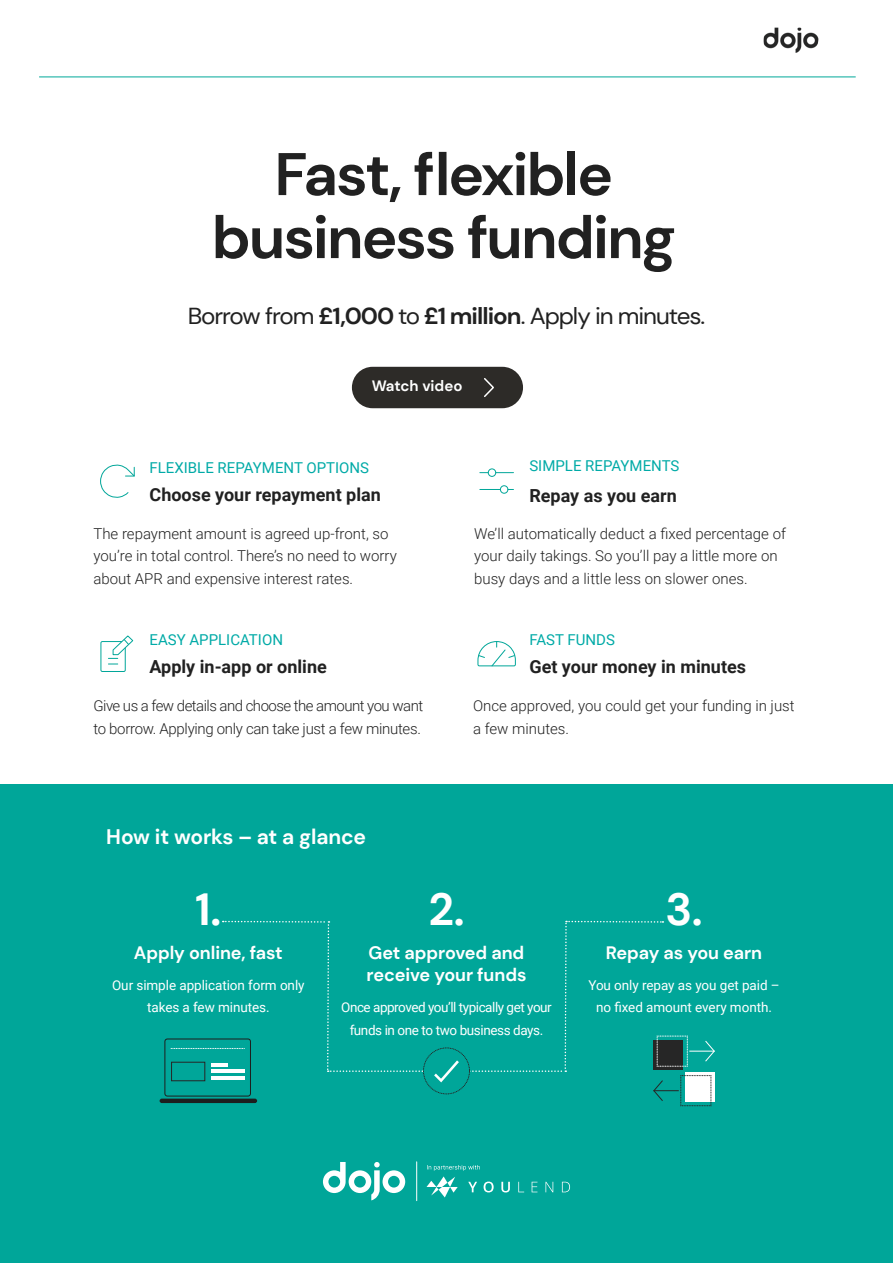
<style>
.page{position:relative;width:893px;height:1263px;background:#fff}
.page>*{position:absolute;margin:0;border:0;box-sizing:border-box;transform-origin:0 0}
.t1{font:700 60px/63px "DM Sans";letter-spacing:-.035em;color:#212121;text-align:center}
.t2{font:700 45px "DM Sans";color:#fff}
.t3{font:23.1px "DM Sans";letter-spacing:-.045em;color:#212121;scale:1.05 1}
.t4{font:700 21px "DM Sans";letter-spacing:-.005em;color:#fff}
.t5{font:700 18px "Roboto";color:#212121}
.t6{font:700 18px/22.5px "DM Sans";letter-spacing:-.005em;color:#fff}
.t7{font:300 15px/22.5px "Roboto";color:#212121}
.t8{font:300 15px/22.5px "Roboto";letter-spacing:-.03em;color:#212121}
.t9{font:15px "Roboto";color:#00aaa7}
.t10{font:700 15px "DM Sans";color:#fff}
.t11{font:13.5px/22.5px "Roboto";letter-spacing:-.005em;color:#fff;text-align:center}
.t12{font:13.5px/22.5px "Roboto";letter-spacing:-.035em;color:#fff;text-align:center}
.s1{font-weight:700}
</style>
<div class="page">
<div style="left:0;top:784px;width:893px;height:479px;background:#00a699"></div>
<div style="left:352px;top:367px;width:171px;height:41px;background:#2d2b28;border-radius:21px"></div>
<hr style="left:416px;top:1162px;width:1px;height:39px;background:#fff">
<svg style="left:323px;top:1162px;width:82px;height:38px"></svg>
<svg style="left:426px;top:1165px;width:144px;height:32px"></svg>
<hr style="left:39px;top:77px;width:817px;height:1px;background:#00a89a">
<img style="left:764px;top:28px;width:55px;height:25px">
<svg style="left:484px;top:378px;width:10px;height:19px"></svg>
<div style="left:165px;top:1039px;width:86px;height:57px;border:1px solid #1d1e1e;border-radius:3px"></div>
<div style="left:160px;top:1098px;width:97px;height:5px;background:#1d1e1e;border-radius:2px"></div>
<svg style="left:171px;top:921px;width:544px;height:185px"></svg>
<svg style="left:100px;top:464px;width:35px;height:34px"></svg>
<svg style="left:480px;top:489px;width:20px;height:1px"></svg>
<div style="left:500px;top:485px;width:8px;height:9px;border:1px solid #00a699;border-radius:50%"></div>
<svg style="left:496px;top:472px;width:17px;height:1px"></svg>
<div style="left:488px;top:468px;width:8px;height:9px;border:1px solid #00a699;border-radius:50%"></div>
<svg style="left:100px;top:635px;width:34px;height:37px"></svg>
<svg style="left:477px;top:641px;width:39px;height:26px"></svg>
<h1 class="t1" style="left:212px;top:143px;width:465px">Fast, flexible business funding</h1>
<h3 class="t3" style="left:188px;top:302px;width:494px">Borrow from <span class="s1">£1,000</span> to <span class="s1">£1 million</span>. Apply in minutes.</h3>
<p class="t10" style="left:372px;top:377px;width:92px">Watch video</p>
<p class="t9" style="left:150px;top:457px;width:221px">FLEXIBLE REPAYMENT OPTIONS</p>
<p class="t5" style="left:150px;top:482px;width:233px">Choose your repayment plan</p>
<p class="t7" style="left:93px;top:521px;width:305px">The repayment amount is agreed up-front, so you’re in total control. There’s no need to worry about APR and expensive interest rates.</p>
<p class="t9" style="left:150px;top:629px;width:135px">EASY APPLICATION</p>
<p class="t5" style="left:150px;top:654px;width:179px">Apply in-app or online</p>
<p class="t8" style="left:93px;top:694px;width:331px">Give us a few details and choose the amount you want to borrow. Applying only can take just a few minutes.</p>
<p class="t9" style="left:529px;top:455px;width:151px">SIMPLE REPAYMENTS</p>
<p class="t5" style="left:529px;top:483px;width:149px">Repay as you earn</p>
<p class="t7" style="left:474px;top:521px;width:313px">We’ll automatically deduct a fixed percentage of your daily takings. So you’ll pay a little more on busy days and a little less on slower ones.</p>
<p class="t9" style="left:529px;top:629px;width:87px">FAST FUNDS</p>
<p class="t5" style="left:529px;top:654px;width:218px">Get your money in minutes</p>
<p class="t7" style="left:473px;top:694px;width:323px">Once approved, you could get your funding in just a few minutes.</p>
<h3 class="t4" style="left:106px;top:823px;width:261px">How it works – at a glance</h3>
<h2 class="t2" style="left:195px;top:881px;width:28px">1.</h2>
<h2 class="t2" style="left:428px;top:881px;width:38px">2.</h2>
<h2 class="t2" style="left:665px;top:881px;width:39px">3.</h2>
<p class="t6" style="left:134px;top:941px;width:150px">Apply online, fast</p>
<p class="t11" style="left:112px;top:973px;width:194px">Our simple application form only takes a few minutes.</p>
<p class="t6" style="left:367px;top:941px;width:161px">Get approved and receive your funds</p>
<p class="t12" style="left:341px;top:995px;width:212px">Once approved you’ll typically get your funds in one to two business days.</p>
<p class="t6" style="left:606px;top:941px;width:158px">Repay as you earn</p>
<p class="t11" style="left:588px;top:973px;width:193px">You only repay as you get paid – no fixed amount every month.</p>
</div>
